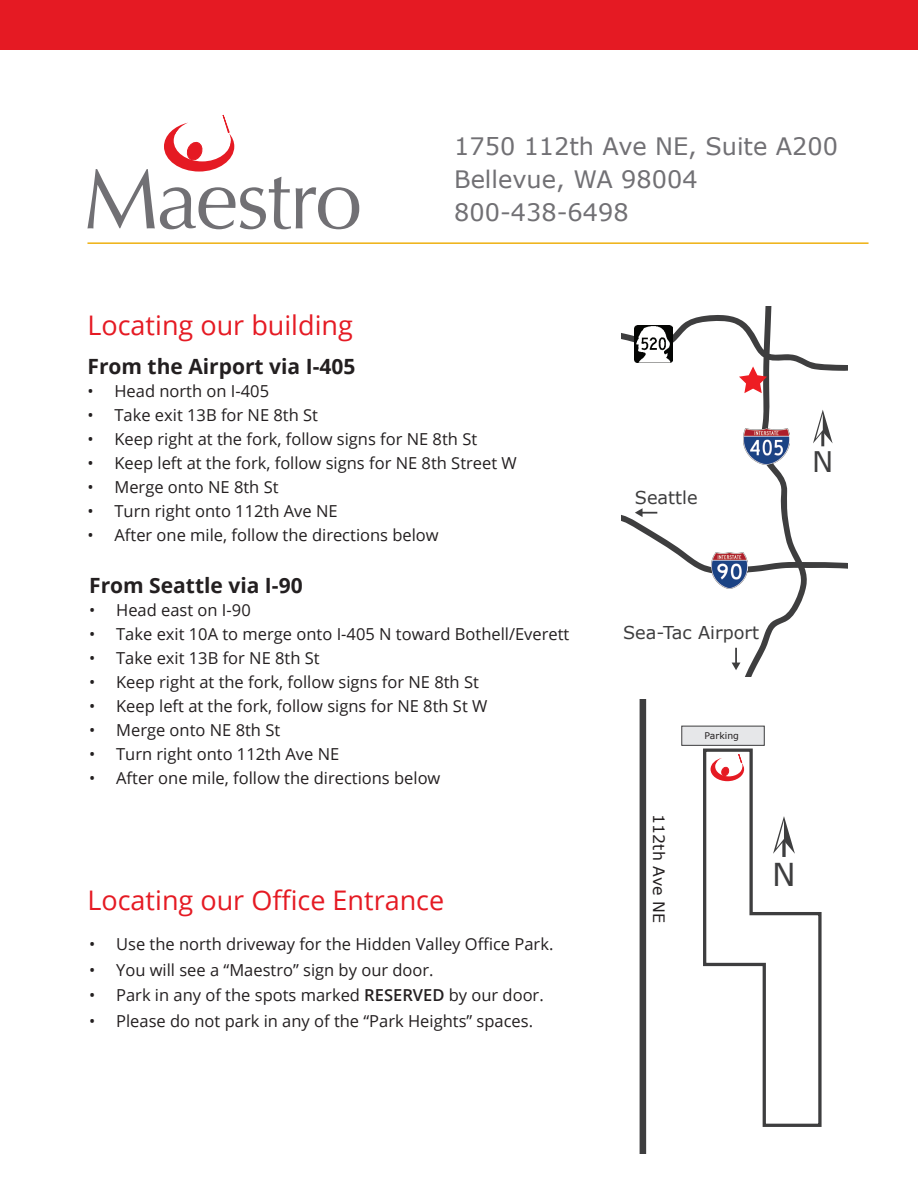
<style>
.page{position:relative;width:918px;height:1188px;background:#fff}
.page>*{position:absolute;margin:0;border:0;box-sizing:border-box;transform-origin:0 0}
.t1{font:31.5px "Verdana";color:#3e3e3f}
.t2{font:28.35px "Verdana";color:#3e3e3f}
.t3{font:27px "Open Sans";color:#e51a23}
.t4{font:24px "Verdana";color:#717074}
.t5{font:700 21px "Open Sans";color:#231f20}
.t6{font:17.7px "Verdana";color:#3e3e3f}
.t7{font:16.5px "Open Sans";color:#231f20}
.t8{font:15.75px "Verdana";color:#231f20}
.t9{font:9.15px "Verdana";color:#231f20}
.s1{font-weight:600}
</style>
<div class="page">
<div style="left:0;top:0;width:918px;height:50px;background:#e51a23"></div>
<svg style="left:88px;top:115px;width:271px;height:114px"></svg>
<svg style="left:621px;top:307px;width:226px;height:370px"></svg>
<img style="left:711px;top:552px;width:37px;height:37px">
<img style="left:635px;top:325px;width:37px;height:37px">
<svg style="left:635px;top:508px;width:22px;height:9px"></svg>
<svg style="left:732px;top:648px;width:8px;height:22px"></svg>
<hr style="left:821px;top:429px;width:3px;height:17px;background:#3e3e3f">
<svg style="left:813px;top:410px;width:20px;height:33px"></svg>
<svg style="left:739px;top:366px;width:28px;height:27px"></svg>
<img style="left:744px;top:428px;width:46px;height:37px">
<svg style="left:703px;top:748px;width:119px;height:379px"></svg>
<div style="left:682px;top:726px;width:82px;height:19px;background:#e6e7e9"></div>
<div style="left:681px;top:726px;width:84px;height:20px;border:1px solid #3e3e3f"></div>
<div style="left:640px;top:699px;width:6px;height:455px;background:#3e3e3f"></div>
<svg style="left:782px;top:854px;width:4px;height:3px"></svg>
<svg style="left:773px;top:816px;width:22px;height:38px"></svg>
<hr style="left:87px;top:242px;width:782px;height:2px;background:#eeb111">
<svg style="left:711px;top:754px;width:33px;height:27px"></svg>
<p class="t3" style="left:87px;top:307px;width:267px">Locating our building</p>
<p class="t5" style="left:87px;top:351px;width:269px">From the Airport via I-405</p>
<p class="t4" style="left:454px;top:130px;width:385px">1750 112th Ave NE, Suite A200</p>
<p class="t4" style="left:454px;top:163px;width:245px">Bellevue, WA 98004</p>
<p class="t4" style="left:454px;top:196px;width:176px">800-438-6498</p>
<p class="t7" style="left:87px;top:380px;width:183px">• Head north on I-405</p>
<p class="t7" style="left:87px;top:404px;width:232px">• Take exit 13B for NE 8th St</p>
<p class="t7" style="left:87px;top:428px;width:391px">• Keep right at the fork, follow signs for NE 8th St</p>
<p class="t7" style="left:87px;top:452px;width:431px">• Keep left at the fork, follow signs for NE 8th Street W</p>
<p class="t7" style="left:87px;top:476px;width:193px">• Merge onto NE 8th St</p>
<p class="t7" style="left:87px;top:500px;width:252px">• Turn right onto 112th Ave NE</p>
<p class="t7" style="left:87px;top:524px;width:353px">• After one mile, follow the directions below</p>
<p class="t5" style="left:89px;top:570px;width:215px">From Seattle via I-90</p>
<p class="t7" style="left:89px;top:598px;width:163px">• Head east on I-90</p>
<p class="t7" style="left:89px;top:622px;width:482px">• Take exit 10A to merge onto I-405 N toward Bothell/Everett</p>
<p class="t7" style="left:89px;top:646px;width:232px">• Take exit 13B for NE 8th St</p>
<p class="t7" style="left:89px;top:670px;width:391px">• Keep right at the fork, follow signs for NE 8th St</p>
<p class="t7" style="left:89px;top:694px;width:400px">• Keep left at the fork, follow signs for NE 8th St W</p>
<p class="t7" style="left:89px;top:718px;width:193px">• Merge onto NE 8th St</p>
<p class="t7" style="left:89px;top:742px;width:252px">• Turn right onto 112th Ave NE</p>
<p class="t7" style="left:89px;top:766px;width:353px">• After one mile, follow the directions below</p>
<p class="t3" style="left:87px;top:881px;width:358px">Locating our Office Entrance</p>
<p class="t7" style="left:89px;top:933px;width:466px">• Use the north driveway for the Hidden Valley Office Park.</p>
<p class="t7" style="left:89px;top:959px;width:346px">• You will see a “Maestro” sign by our door.</p>
<p class="t7" style="left:89px;top:984px;width:456px">• Park in any of the spots marked <span class="s1">RESERVED</span> by our door.</p>
<p class="t7" style="left:89px;top:1010px;width:446px">• Please do not park in any of the “Park Heights” spaces.</p>
<p class="t6" style="left:635px;top:486px;width:64px">Seattle</p>
<p class="t2" style="left:812px;top:442px;width:23px">N</p>
<p class="t6" style="left:623px;top:621px;width:137px">Sea-Tac Airport</p>
<p class="t8" style="left:670px;top:814px;width:110px;rotate:90deg">112th Ave NE</p>
<p class="t9" style="left:705px;top:729px;width:36px">Parking</p>
<p class="t1" style="left:772px;top:853px;width:25px">N</p>
</div>
